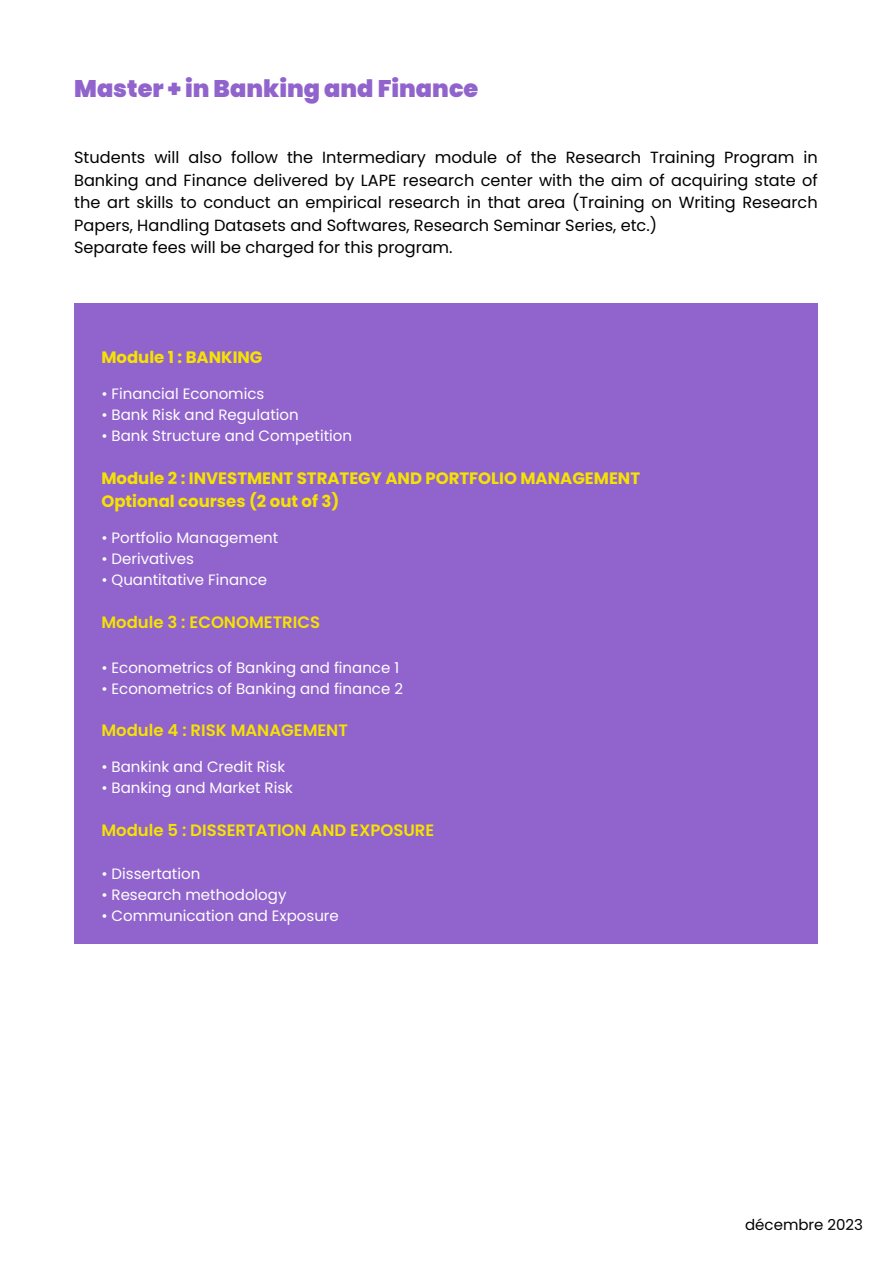
<style>
.page{position:relative;width:893px;height:1264px;background:#fff}
.page>*{position:absolute;margin:0;border:0;box-sizing:border-box;transform-origin:0 0}
.t1{font:900 24px "Poppins";color:#9163cc}
.t2{font:700 16.5px/22.8px "Poppins";color:#f6e202}
.t3{font:600 16.5px "Poppins";color:#f6e202}
.t4{font:16.2px/22.5px "Poppins";color:#000;text-align:justify}
.t5{font:15px "Poppins";color:#fff}
.t6{font:15px "Poppins";color:#000}
</style>
<div class="page">
<div style="left:74px;top:304px;width:743px;height:640px;background:#9163cc"></div>
<h1 class="t1" style="left:74px;top:71px;width:406px">Master + in Banking and Finance</h1>
<p class="t4" style="left:74px;top:146px;width:745px">Students will also follow the Intermediary module of the Research Training Program in Banking and Finance delivered by LAPE research center with the aim of acquiring state of the art skills to conduct an empirical research in that area (Training on Writing Research Papers, Handling Datasets and Softwares, Research Seminar Series, etc.)</p>
<p class="t4" style="left:74px;top:236px;width:380px">Separate fees will be charged for this program.</p>
<h2 class="t2" style="left:101px;top:346px;width:163px">Module 1 : BANKING</h2>
<p class="t5" style="left:101px;top:383px;width:164px">• Financial Economics</p>
<p class="t5" style="left:101px;top:404px;width:199px">• Bank Risk and Regulation</p>
<p class="t5" style="left:101px;top:425px;width:252px">• Bank Structure and Competition</p>
<h2 class="t2" style="left:101px;top:467px;width:540px">Module 2 : INVESTMENT STRATEGY AND PORTFOLIO MANAGEMENT<br>Optional courses (2 out of 3)</h2>
<p class="t5" style="left:101px;top:527px;width:178px">• Portfolio Management</p>
<p class="t5" style="left:101px;top:548px;width:94px">• Derivatives</p>
<p class="t5" style="left:101px;top:569px;width:167px">• Quantitative Finance</p>
<h2 class="t3" style="left:101px;top:610px;width:220px">Module 3 : ECONOMETRICS</h2>
<p class="t5" style="left:101px;top:656px;width:299px">• Econometrics of Banking and finance 1</p>
<p class="t5" style="left:101px;top:677px;width:303px">• Econometrics of Banking and finance 2</p>
<h2 class="t3" style="left:101px;top:719px;width:248px">Module 4 : RISK MANAGEMENT</h2>
<p class="t5" style="left:101px;top:756px;width:185px">• Bankink and Credit Risk</p>
<p class="t5" style="left:101px;top:777px;width:193px">• Banking and Market Risk</p>
<h2 class="t3" style="left:101px;top:818px;width:334px">Module 5 : DISSERTATION AND EXPOSURE</h2>
<p class="t5" style="left:101px;top:863px;width:100px">• Dissertation</p>
<p class="t5" style="left:101px;top:884px;width:187px">• Research methodology</p>
<p class="t5" style="left:101px;top:905px;width:239px">• Communication and Exposure</p>
<p class="t6" style="left:745px;top:1214px;width:119px">décembre 2023</p>
</div>
